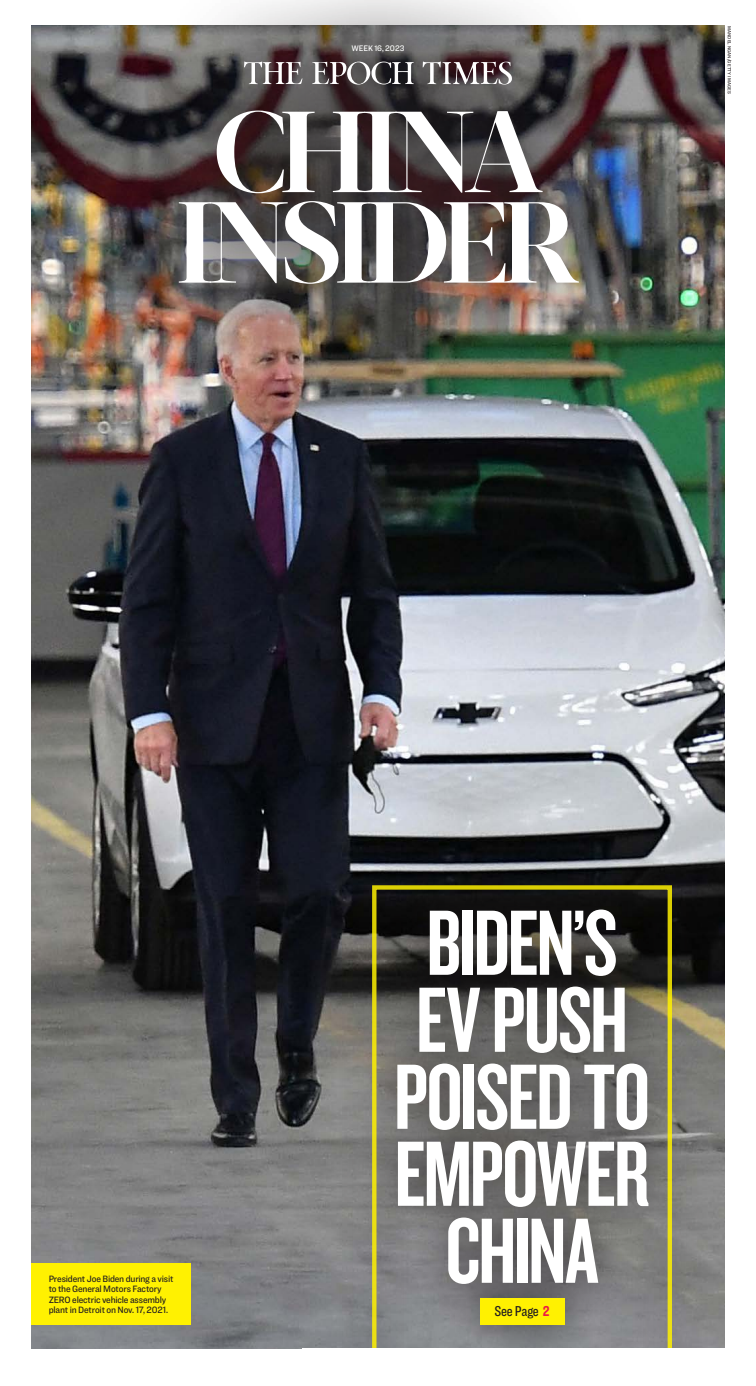
<style>
.page{position:relative;width:756px;height:1386px;background:#fff}
.page>*{position:absolute;margin:0;border:0;box-sizing:border-box;transform-origin:0 0}
.t1{font:700 114.89px/90.6px "Acta Display";letter-spacing:-.075em;color:#fff;text-align:center}
.t2{font:96.25px/77px "Knockout 48 Featherweight";letter-spacing:-.025em;color:#fff;text-align:center}
.t3{font:500 14.88px "Ringside Compressed";letter-spacing:-.015em;color:#231f20}
.t4{font:500 9.54px/10.5px "Ringside Narrow";letter-spacing:-.02em;color:#231f20}
.t5{font:500 8.31px "Ringside Narrow";letter-spacing:-.005em;color:#fff}
.t6{font:500 4.81px "Ringside Narrow";letter-spacing:.025em;color:#231f20}
.s1{font-weight:700;color:#ed1845}
</style>
<div class="page">
<img style="left:32px;top:26px;width:692px;height:1323px">
<div style="left:98px;top:0;width:560px;height:370px;background:#231f20;opacity:.75"></div>
<svg style="left:423px;top:61px;width:89px;height:24px"></svg>
<svg style="left:244px;top:61px;width:58px;height:23px"></svg>
<svg style="left:312px;top:61px;width:102px;height:24px"></svg>
<div style="left:337px;top:850px;width:370px;height:536px;background:#231f20;opacity:.75"></div>
<svg style="left:372px;top:885px;width:300px;height:464px;background:#605f56"></svg>
<div style="left:480px;top:1298px;width:85px;height:26px;background:#fff101"></div>
<div style="left:32px;top:1263px;width:159px;height:61px;background:#fff101"></div>
<div style="left:302px;top:1349px;width:422px;height:37px;background:#fff"></div>
<p class="t5" style="left:351px;top:42px;width:55px">WEEK 16, 2023</p>
<h1 class="t1" style="left:175px;top:108px;width:407px">CHINA<br>INSIDER</h1>
<p class="t6" style="left:733px;top:26px;width:69px;rotate:90deg">MANDEL NGAN/GETTY IMAGES</p>
<p class="t4" style="left:49px;top:1273px;width:126px">President Joe Biden during a visit to the General Motors Factory<br>ZERO electric vehicle assembly plant in Detroit on Nov. 17, 2021.</p>
<h2 class="t2" style="left:394px;top:901px;width:258px">BIDEN’S<br>EV PUSH<br>POISED TO<br>EMPOWER<br>CHINA</h2>
<h3 class="t3" style="left:495px;top:1301px;width:57px">See Page <span class="s1">2</span></h3>
</div>
